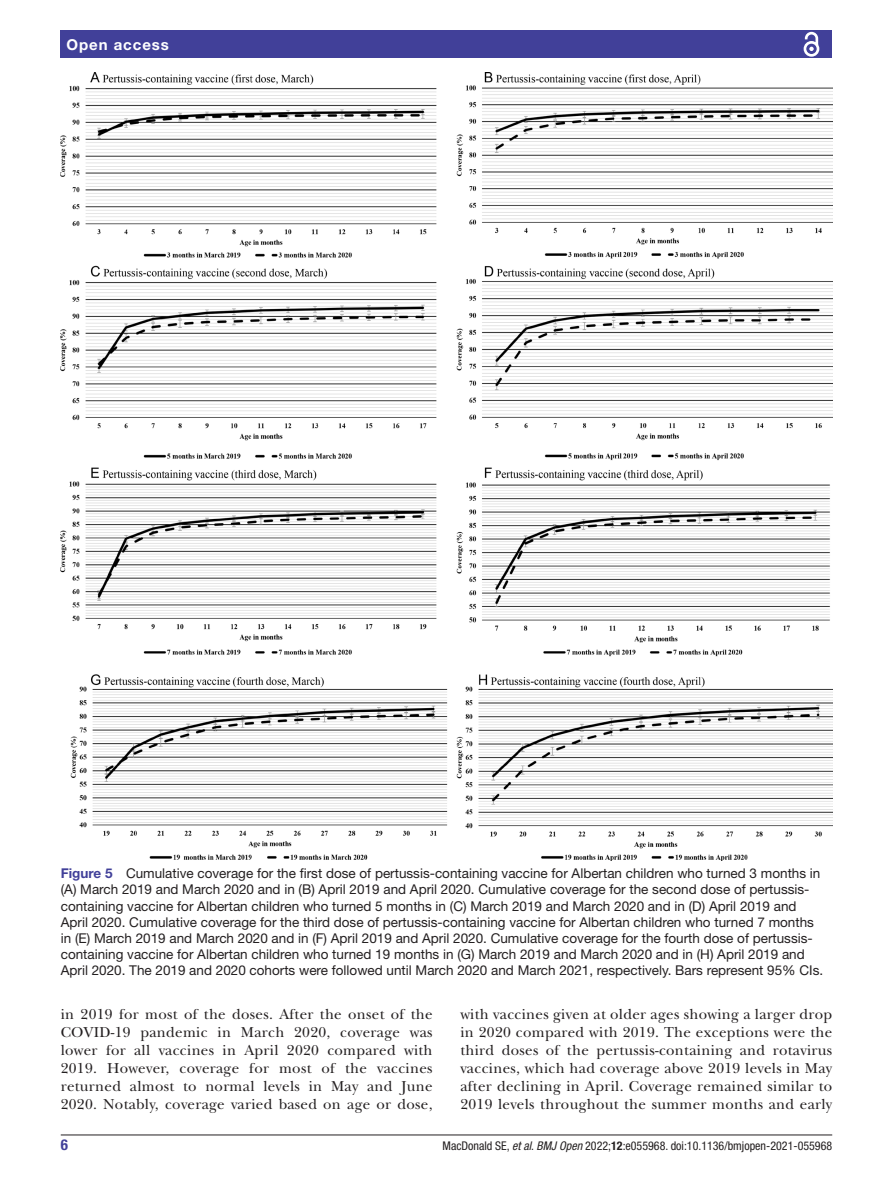
<style>
.page{position:relative;width:893px;height:1191px;background:#fff}
.page>*{position:absolute;margin:0;border:0;box-sizing:border-box;transform-origin:0 0}
.t1{font:15px/18px "New Baskerville";letter-spacing:.02em;color:#231f20;text-align:justify}
.t2{font:700 15px "Helvetica Neue LT Std";letter-spacing:.065em;color:#fff}
.t3{font:700 condensed 15px "Helvetica Neue LT Std";color:#414099}
.t4{font:13.5px/16.2px "Helvetica Neue LT Std";color:#231f20}
.t5{font:condensed 12px "Helvetica Neue LT Std";color:#231f20}
.s1{font-weight:700;color:#414099}
.s2{font-style:italic}
.s3{font-weight:700}
</style>
<div class="page">
<hr style="left:61px;top:1134px;width:771px;height:1px;background:#231f20">
<div style="left:61px;top:31px;width:771px;height:27px;background:#414099"></div>
<svg style="left:803px;top:31px;width:17px;height:26px"></svg>
<img style="left:61px;top:73px;width:771px;height:787px">
<p class="t2" style="left:66px;top:35px;width:104px">Open access</p>
<p class="t4" style="left:61px;top:865px;width:764px"><span class="s1">Figure 5</span> Cumulative coverage for the first dose of pertussis-containing vaccine for Albertan children who turned 3 months in (A) March 2019 and March 2020 and in (B) April 2019 and April 2020. Cumulative coverage for the second dose of pertussis&shy;containing vaccine for Albertan children who turned 5 months in (C) March 2019 and March 2020 and in (D) April 2019 and April 2020. Cumulative coverage for the third dose of pertussis-containing vaccine for Albertan children who turned 7 months in (E) March 2019 and March 2020 and in (F) April 2019 and April 2020. Cumulative coverage for the fourth dose of pertussis&shy;containing vaccine for Albertan children who turned 19 months in (G) March 2019 and March 2020 and in (H) April 2019 and April 2020. The 2019 and 2020 cohorts were followed until March 2020 and March 2021, respectively. Bars represent 95% CIs.</p>
<p class="t1" style="left:61px;top:1005px;width:373px">in 2019 for most of the doses. After the onset of the COVID-19 pandemic in March 2020, coverage was lower for all vaccines in April 2020 compared with 2019. However, coverage for most of the vaccines returned almost to normal levels in May and June 2020. Notably, coverage varied based on age or dose,</p>
<p class="t1" style="left:460px;top:1005px;width:373px">with vaccines given at older ages showing a larger drop in 2020 compared with 2019. The exceptions were the third doses of the pertussis-containing and rotavirus vaccines, which had coverage above 2019 levels in May after declining in April. Coverage remained similar to 2019 levels throughout the summer months and early</p>
<p class="t3" style="left:61px;top:1135px;width:9px">6</p>
<p class="t5" style="left:443px;top:1138px;width:391px">MacDonald SE, <span class="s2">et al</span>. <span class="s2">BMJ Open</span> 2022;<span class="s3">12</span>:e055968. doi:10.1136/bmjopen-2021-055968</p>
</div>
